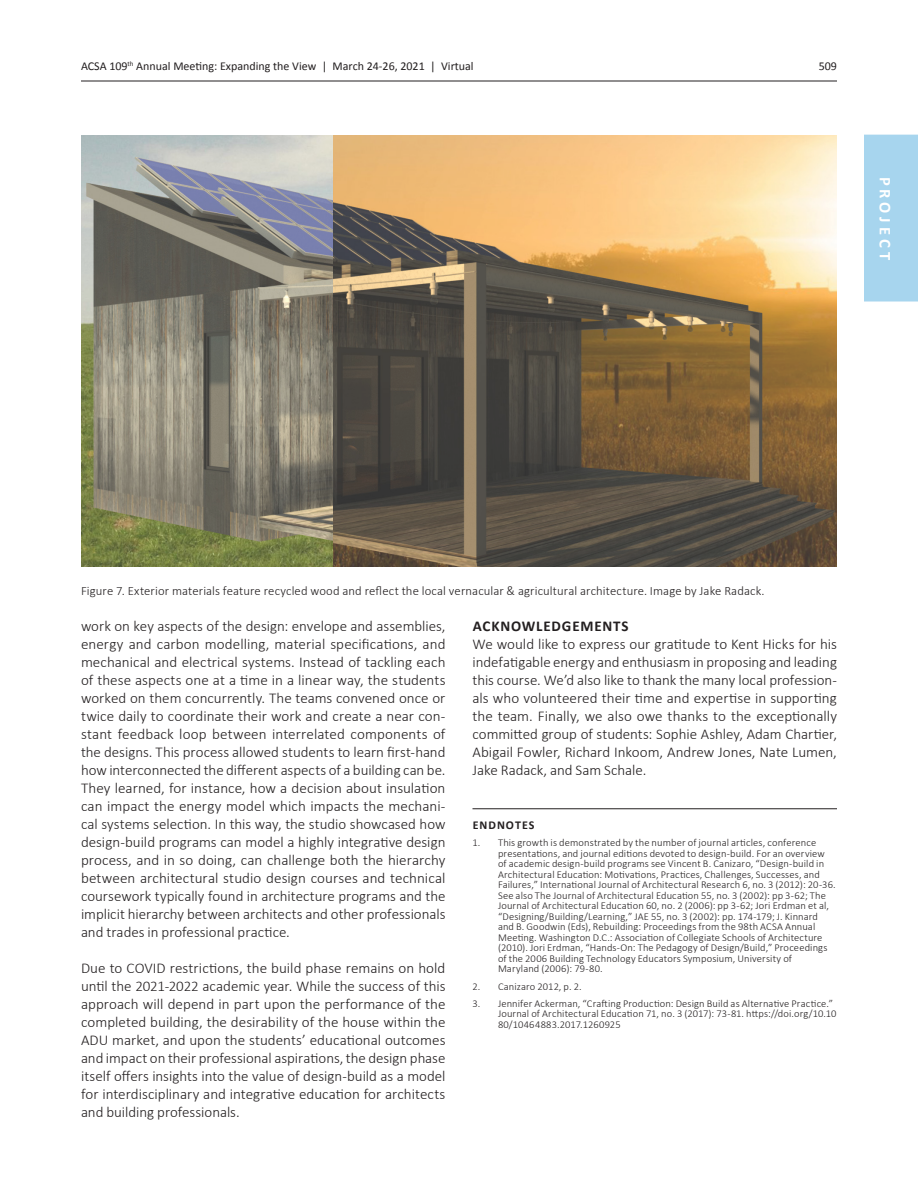
<style>
.page{position:relative;width:918px;height:1188px;background:#fff}
.page>*{position:absolute;margin:0;border:0;box-sizing:border-box;transform-origin:0 0}
.t1{font:700 16.5px "Calibri";letter-spacing:.235em;color:#fff}
._06_Main_Body_Text{font:300 15px/18px "Calibri";color:#231f20;text-align:justify}
._05_Section_Header{font:700 15px "Calibri";letter-spacing:.055em;color:#231f20}
._07_Caption_Text{font:300 12.75px "Calibri";letter-spacing:.005em;color:#231f20}
.t2{font:12px "Calibri";color:#231f20}
._08_Endnotes_TItle{font:700 12px "Calibri";letter-spacing:.085em;color:#231f20}
.t3{font:300 10.5px/10.5px "Calibri";letter-spacing:.01em;color:#231f20}
</style>
<div class="page">
<hr style="left:81px;top:81px;width:756px;height:1px;background:#231f20">
<div style="left:864px;top:135px;width:54px;height:167px;background:#a7d5ee"></div>
<hr style="left:472px;top:809px;width:365px;height:1px;background:#231f20">
<img style="left:81px;top:135px;width:756px;height:432px">
<p class="t2" style="left:81px;top:58px;width:394px">ACSA 109<sup>th</sup> Annual Meeting: Expanding the View | March 24-26, 2021 | Virtual</p>
<p class="t2" style="left:819px;top:58px;width:20px">509</p>
<p class="t1" style="left:896px;top:177px;width:85px;rotate:90deg">PROJECT</p>
<p class="_07_Caption_Text" style="left:81px;top:582px;width:685px">Figure 7. Exterior materials feature recycled wood and reflect the local vernacular &amp; agricultural architecture. Image by Jake Radack.</p>
<p class="_06_Main_Body_Text" style="left:81px;top:617px;width:366px">work on key aspects of the design: envelope and assemblies, energy and carbon modelling, material specifications, and mechanical and electrical systems. Instead of tackling each of these aspects one at a time in a linear way, the students worked on them concurrently. The teams convened once or twice daily to coordinate their work and create a near con&shy;stant feedback loop between interrelated components of the designs. This process allowed students to learn first-hand how interconnected the different aspects of a building can be.<br>They learned, for instance, how a decision about insulation can impact the energy model which impacts the mechani&shy;cal systems selection. In this way, the studio showcased how design-build programs can model a highly integrative design process, and in so doing, can challenge both the hierarchy between architectural studio design courses and technical coursework typically found in architecture programs and the implicit hierarchy between architects and other professionals and trades in professional practice.</p>
<p class="_06_Main_Body_Text" style="left:81px;top:959px;width:366px">Due to COVID restrictions, the build phase remains on hold until the 2021-2022 academic year. While the success of this approach will depend in part upon the performance of the completed building, the desirability of the house within the ADU market, and upon the students’ educational outcomes and impact on their professional aspirations, the design phase itself offers insights into the value of design-build as a model for interdisciplinary and integrative education for architects and building professionals.</p>
<p class="_05_Section_Header" style="left:473px;top:617px;width:157px">ACKNOWLEDGEMENTS</p>
<p class="_06_Main_Body_Text" style="left:472px;top:635px;width:366px">We would like to express our gratitude to Kent Hicks for his indefatigable energy and enthusiasm in proposing and leading this course. We’d also like to thank the many local profession&shy;als who volunteered their time and expertise in supporting the team. Finally, we also owe thanks to the exceptionally committed group of students: Sophie Ashley, Adam Chartier, Abigail Fowler, Richard Inkoom, Andrew Jones, Nate Lumen, Jake Radack, and Sam Schale.</p>
<p class="_08_Endnotes_TItle" style="left:473px;top:818px;width:63px">ENDNOTES</p>
<p class="t3" style="left:498px;top:837px;width:339px;text-indent:-26px">1. This growth is demonstrated by the number of journal articles, conference presentations, and journal editions devoted to design-build. For an overview of academic design-build programs see Vincent B. Canizaro, “Design-build in Architectural Education: Motivations, Practices, Challenges, Successes, and Failures,” International Journal of Architectural Research 6, no. 3 (2012): 20-36.<br>See also The Journal of Architectural Education 55, no. 3 (2002): pp 3-62; The Journal of Architectural Education 60, no. 2 (2006): pp 3-62; Jori Erdman et al, “Designing/Building/Learning,” JAE 55, no. 3 (2002): pp. 174-179; J. Kinnard and B. Goodwin (Eds), Rebuilding: Proceedings from the 98th ACSA Annual Meeting. Washington D.C.: Association of Collegiate Schools of Architecture (2010). Jori Erdman, “Hands-On: The Pedagogy of Design/Build,” Proceedings of the 2006 Building Technology Educators Symposium, University of Maryland (2006): 79-80.</p>
<p class="t3" style="left:472px;top:980px;width:111px">2. Canizaro 2012, p. 2.</p>
<p class="t3" style="left:498px;top:998px;width:340px;text-indent:-26px">3. Jennifer Ackerman, “Crafting Production: Design Build as Alternative Practice.”<br>Journal of Architectural Education 71, no. 3 (2017): 73-81. https://doi.org/10.10<br>80/10464883.2017.1260925</p>
</div>
